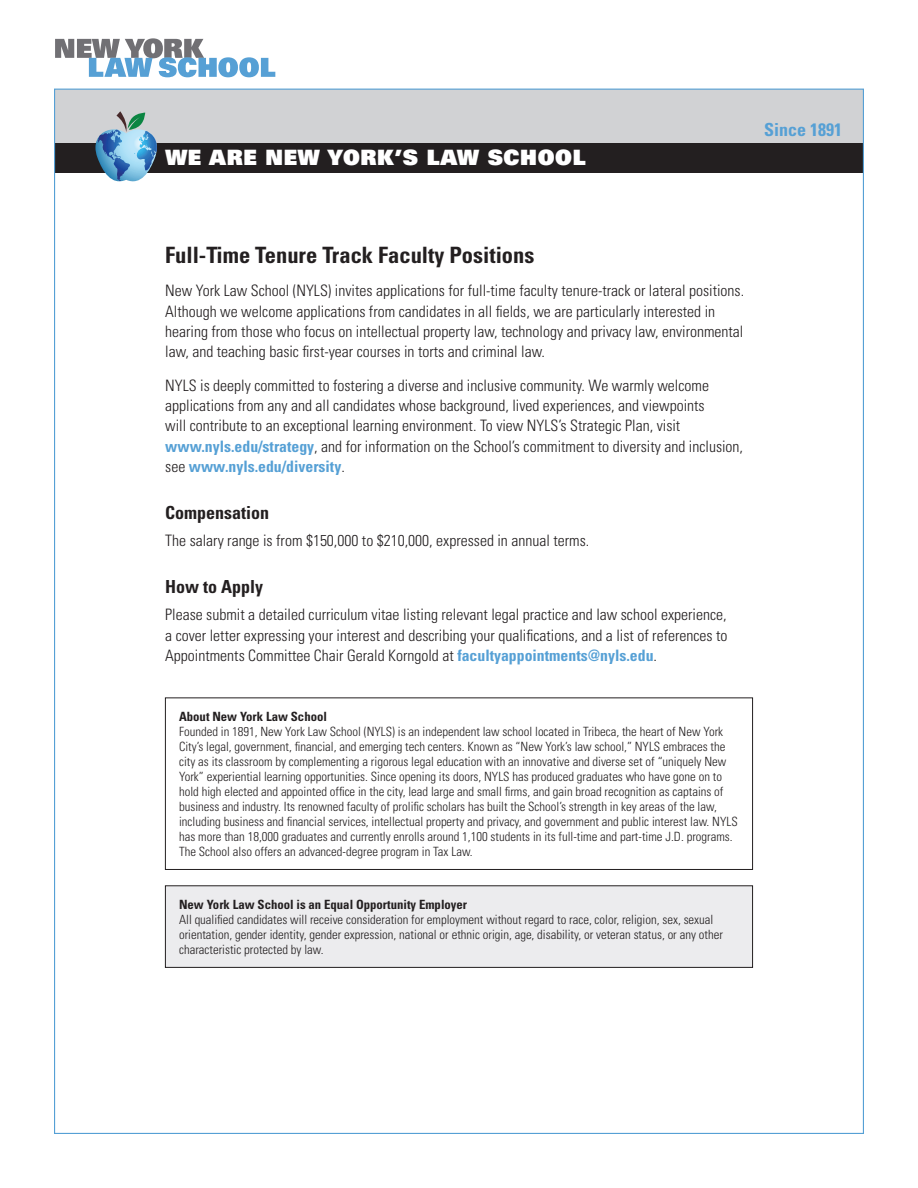
<style>
.page{position:relative;width:918px;height:1188px;background:#fff}
.page>*{position:absolute;margin:0;border:0;box-sizing:border-box;transform-origin:0 0}
.t1{font:700 condensed 22.5px "Univers LT Std";color:#231f20}
.t2{font:21.15px "Univers LT Std X Black";letter-spacing:.03em;color:#fff}
.t3{font:700 condensed 18px "Univers LT Std";color:#231f20}
.t4{font:700 condensed 18px "Univers LT Std";color:#56a0d5}
.t5{font:300 condensed 15.75px/20.2px "Univers LT Std";color:#231f20}
.t6{font:300 condensed 12.75px/15px "Univers LT Std";color:#231f20}
.t7{font:700 condensed 12.75px "Univers LT Std";color:#231f20}
.s1{font-weight:700;color:#56a0d5}
</style>
<div class="page">
<div style="left:165px;top:886px;width:588px;height:81px;background:#ececee"></div>
<svg style="left:55px;top:38px;width:220px;height:39px"></svg>
<div style="left:55px;top:89px;width:809px;height:79px;background:#d1d2d4"></div>
<div style="left:55px;top:143px;width:809px;height:30px;background:#231f20"></div>
<svg style="left:95px;top:111px;width:62px;height:71px"></svg>
<div style="left:165px;top:698px;width:588px;height:172px;border:1px solid #231f20"></div>
<div style="left:165px;top:886px;width:588px;height:82px;border:1px solid #231f20"></div>
<h2 class="t2" style="left:165px;top:144px;width:422px">WE ARE NEW YORK’S LAW SCHOOL</h2>
<h3 class="t4" style="left:764px;top:119px;width:79px">Since 1891</h3>
<h1 class="t1" style="left:165px;top:241px;width:371px">Full-Time Tenure Track Faculty Positions</h1>
<p class="t5" style="left:165px;top:281px;width:581px">New York Law School (NYLS) invites applications for full-time faculty tenure-track or lateral positions.<br>Although we welcome applications from candidates in all felds, we are particularly interested in hearing from those who focus on intellectual property law, technology and privacy law, environmental law, and teaching basic frst-year courses in torts and criminal law.</p>
<p class="t5" style="left:165px;top:375px;width:579px">NYLS is deeply committed to fostering a diverse and inclusive community. We warmly welcome applications from any and all candidates whose background, lived experiences, and viewpoints<br>will contribute to an exceptional learning environment. To view NYLS’s Strategic Plan, visit <span class="s1">www.nyls.edu/strategy</span>, and for information on the School’s commitment to diversity and inclusion, see <span class="s1">www.nyls.edu/diversity</span>.</p>
<h3 class="t3" style="left:165px;top:502px;width:106px">Compensation</h3>
<p class="t5" style="left:165px;top:530px;width:426px">The salary range is from $150,000 to $210,000, expressed in annual terms.</p>
<h3 class="t3" style="left:165px;top:576px;width:99px">How to Apply</h3>
<p class="t5" style="left:165px;top:605px;width:564px;text-align:justify">Please submit a detailed curriculum vitae listing relevant legal practice and law school experience, a cover letter expressing your interest and describing your qualifcations, and a list of references to Appointments Committee Chair Gerald Korngold at <span class="s1">facultyappointments@nyls.edu</span>.</p>
<p class="t7" style="left:179px;top:708px;width:149px">About New York Law School</p>
<p class="t6" style="left:179px;top:724px;width:560px">Founded in 1891, New York Law School (NYLS) is an independent law school located in Tribeca, the heart of New York City’s legal, government, fnancial, and emerging tech centers. Known as “New York’s law school,” NYLS embraces the city as its classroom by complementing a rigorous legal education with an innovative and diverse set of “uniquely New York” experiential learning opportunities. Since opening its doors, NYLS has produced graduates who have gone on to hold high elected and appointed offce in the city, lead large and small frms, and gain broad recognition as captains of business and industry. Its renowned faculty of prolifc scholars has built the School’s strength in key areas of the law, including business and fnancial services, intellectual property and privacy, and government and public interest law. NYLS has more than 18,000 graduates and currently enrolls around 1,100 students in its full-time and part-time J.D. programs.<br>The School also offers an advanced-degree program in Tax Law.</p>
<p class="t7" style="left:179px;top:896px;width:290px">New York Law School is an Equal Opportunity Employer</p>
<p class="t6" style="left:179px;top:912px;width:545px">All qualifed candidates will receive consideration for employment without regard to race, color, religion, sex, sexual orientation, gender identity, gender expression, national or ethnic origin, age, disability, or veteran status, or any other characteristic protected by law.</p>
</div>
